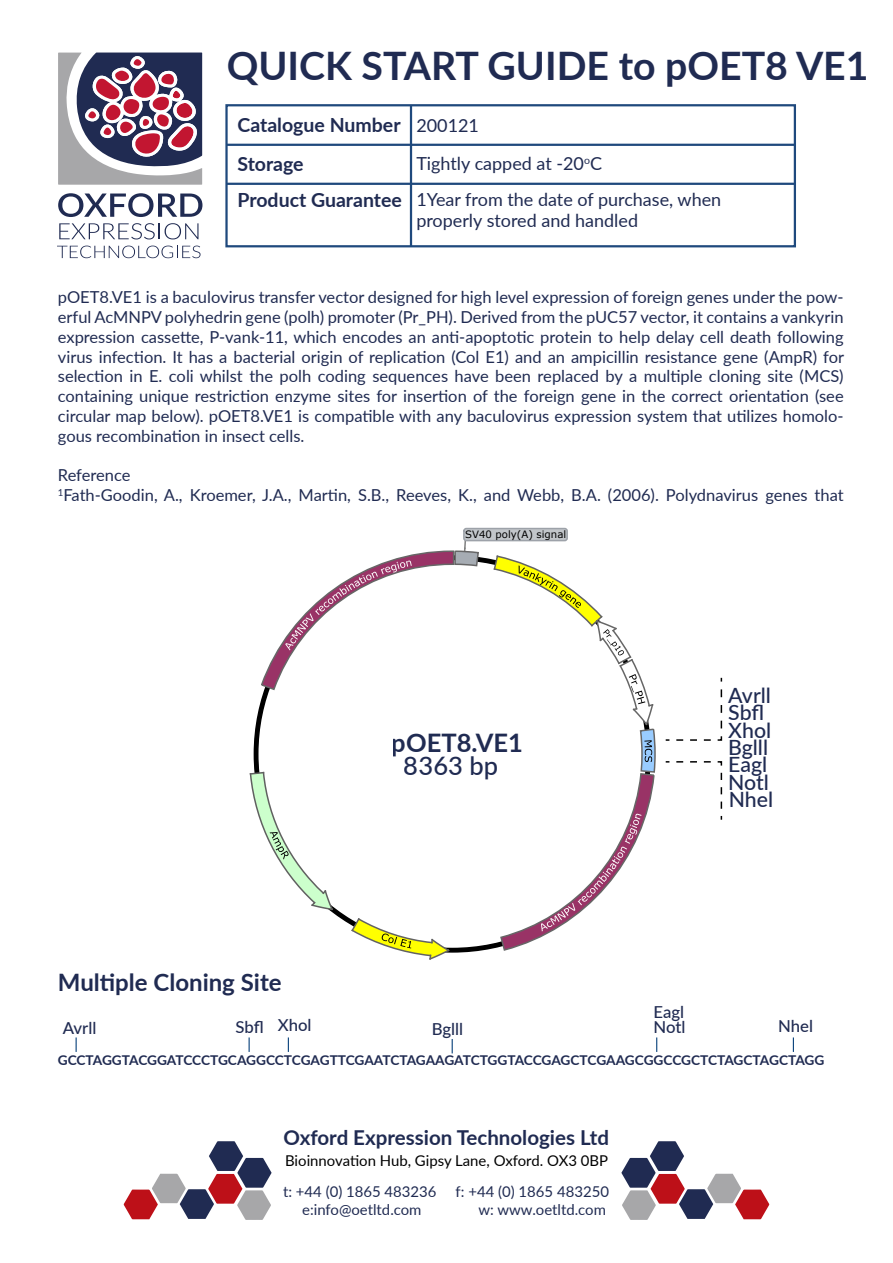
<style>
.page{position:relative;width:893px;height:1263px;background:#fff}
.page>*{position:absolute;margin:0;border:0;box-sizing:border-box;transform-origin:0 0}
.t1{font:700 39.3px "Lato";color:#202b52}
.t2{font:700 25.5px "Lato";color:#202b52}
.t3{font:500 25.5px "Lato";color:#202b52}
.t4{font:700 24px "Lato";color:#202b52}
.t5{font:500 21px/17.4px "Lato";color:#202b52}
.t6{font:700 20.55px "Lato";color:#202b52}
.t7{font:700 19.5px/38.8px "Lato";color:#202b52}
.t8{font:18px/38.2px "Lato";color:#202b52}
.t9{font:16.5px/19.8px "Lato";color:#202b52;text-align:justify}
.t10{font:500 16.5px "Lato";color:#202b52}
.t11{font:14.85px "Lato";color:#202b52}
.t12{font:14.85px "Lato";color:#000}
.t13{font:700 13.5px "Lato";letter-spacing:-.015em;color:#202b52}
.t14{font:10.2px "Verdana";color:#000}
</style>
<div class="page">
<svg style="left:124px;top:1141px;width:148px;height:79px"></svg>
<svg style="left:621px;top:1141px;width:148px;height:79px"></svg>
<div style="left:225px;top:104px;width:571px;height:143px;border:2px solid #1f497d"></div>
<hr style="left:410px;top:105px;width:2px;height:141px;background:#1f497d">
<hr style="left:227px;top:144px;width:568px;height:2px;background:#1f497d">
<hr style="left:227px;top:183px;width:568px;height:2px;background:#1f497d">
<div style="left:464px;top:528px;width:103px;height:13px;background:#c2c6ca;border-radius:2px"></div>
<div style="left:463px;top:528px;width:105px;height:13px;border:2px solid #9da2a9;border-radius:2px"></div>
<svg style="left:254px;top:557px;width:239px;height:395px"></svg>
<svg style="left:260px;top:539px;width:220px;height:152px"></svg>
<svg style="left:249px;top:771px;width:87px;height:143px"></svg>
<svg style="left:350px;top:917px;width:101px;height:43px"></svg>
<svg style="left:666px;top:678px;width:57px;height:63px"></svg>
<svg style="left:666px;top:761px;width:57px;height:59px"></svg>
<svg style="left:76px;top:1037px;width:1px;height:15px"></svg>
<svg style="left:249px;top:1037px;width:1px;height:15px"></svg>
<svg style="left:288px;top:1037px;width:1px;height:15px"></svg>
<svg style="left:452px;top:1039px;width:1px;height:14px"></svg>
<svg style="left:793px;top:1037px;width:1px;height:15px"></svg>
<svg style="left:656px;top:1037px;width:1px;height:15px"></svg>
<svg style="left:493px;top:555px;width:163px;height:396px"></svg>
<svg style="left:58px;top:53px;width:144px;height:132px"></svg>
<svg style="left:58px;top:193px;width:144px;height:24px"></svg>
<svg style="left:59px;top:223px;width:139px;height:16px"></svg>
<svg style="left:57px;top:246px;width:144px;height:12px"></svg>
<h1 class="t1" style="left:227px;top:37px;width:643px">QUICK START GUIDE to pOET8 VE1</h1>
<p class="t7" style="left:238px;top:105px;width:165px">Catalogue Number<br>Storage</p>
<p class="t7" style="left:238px;top:179px;width:166px">Product Guarantee</p>
<p class="t8" style="left:416px;top:106px;width:187px">200121<br>Tightly capped at -20<sup>o</sup>C</p>
<p class="t8" style="left:416px;top:188px;width:306px;line-height:21.6px">1Year from the date of purchase, when properly stored and handled</p>
<p class="t9" style="left:58px;top:286px;width:788px">pOET8.VE1 is a baculovirus transfer vector designed for high level expression of foreign genes under the pow&shy;erful AcMNPV polyhedrin gene (polh) promoter (Pr_PH). Derived from the pUC57 vector, it contains a vankyrin expression cassette, P-vank-11, which encodes an anti-apoptotic protein to help delay cell death following virus infection. It has a bacterial origin of replication (Col E1) and an ampicillin resistance gene (AmpR) for selection in E. coli whilst the polh coding sequences have been replaced by a multiple cloning site (MCS) containing unique restriction enzyme sites for insertion of the foreign gene in the correct orientation (see circular map below). pOET8.VE1 is compatible with any baculovirus expression system that utilizes homolo&shy;gous recombination in insect cells.</p>
<p class="t9" style="left:58px;top:465px;width:787px">Reference<br><sup>1</sup>Fath-Goodin, A., Kroemer, J.A., Martin, S.B., Reeves, K., and Webb, B.A. (2006). Polydnavirus genes that</p>
<h3 class="t4" style="left:58px;top:964px;width:225px">Multiple Cloning Site</h3>
<p class="t14" style="left:465px;top:527px;width:102px">SV40 poly(A) signal</p>
<h2 class="t2" style="left:392px;top:724px;width:133px">pOET8.VE1</h2>
<h2 class="t3" style="left:404px;top:747px;width:96px">8363 bp</h2>
<p class="t5" style="left:728px;top:686px;width:46px">Avrll<br>Sbfl<br>Xhol<br>Bglll<br>Eagl<br>Notl<br>Nhel</p>
<p class="t10" style="left:654px;top:1000px;width:32px">Eagl</p>
<p class="t13" style="left:58px;top:1050px;width:768px">GCCTAGGTACGGATCCCTGCAGGCCTCGAGTTCGAATCTAGAAGATCTGGTACCGAGCTCGAAGCGGCCGCTCTAGCTAGCTAGG</p>
<p class="t10" style="left:63px;top:1016px;width:35px">Avrll</p>
<p class="t10" style="left:236px;top:1014px;width:78px">Sbfl Xhol</p>
<p class="t10" style="left:432px;top:1017px;width:33px">Bglll</p>
<p class="t10" style="left:654px;top:1015px;width:33px">Notl</p>
<p class="t10" style="left:778px;top:1014px;width:36px">Nhel</p>
<p class="t6" style="left:283px;top:1122px;width:327px">Oxford Expression Technologies Ltd</p>
<p class="t12" style="left:285px;top:1150px;width:324px">Bioinnovation Hub, Gipsy Lane, Oxford. OX3 0BP</p>
<p class="t11" style="left:283px;top:1181px;width:155px">t: +44 (0) 1865 483236</p>
<p class="t11" style="left:456px;top:1181px;width:155px">f: +44 (0) 1865 483250</p>
<p class="t11" style="left:302px;top:1199px;width:121px">e:info@oetltd.com</p>
<p class="t11" style="left:479px;top:1199px;width:129px">w: www.oetltd.com</p>
</div>
